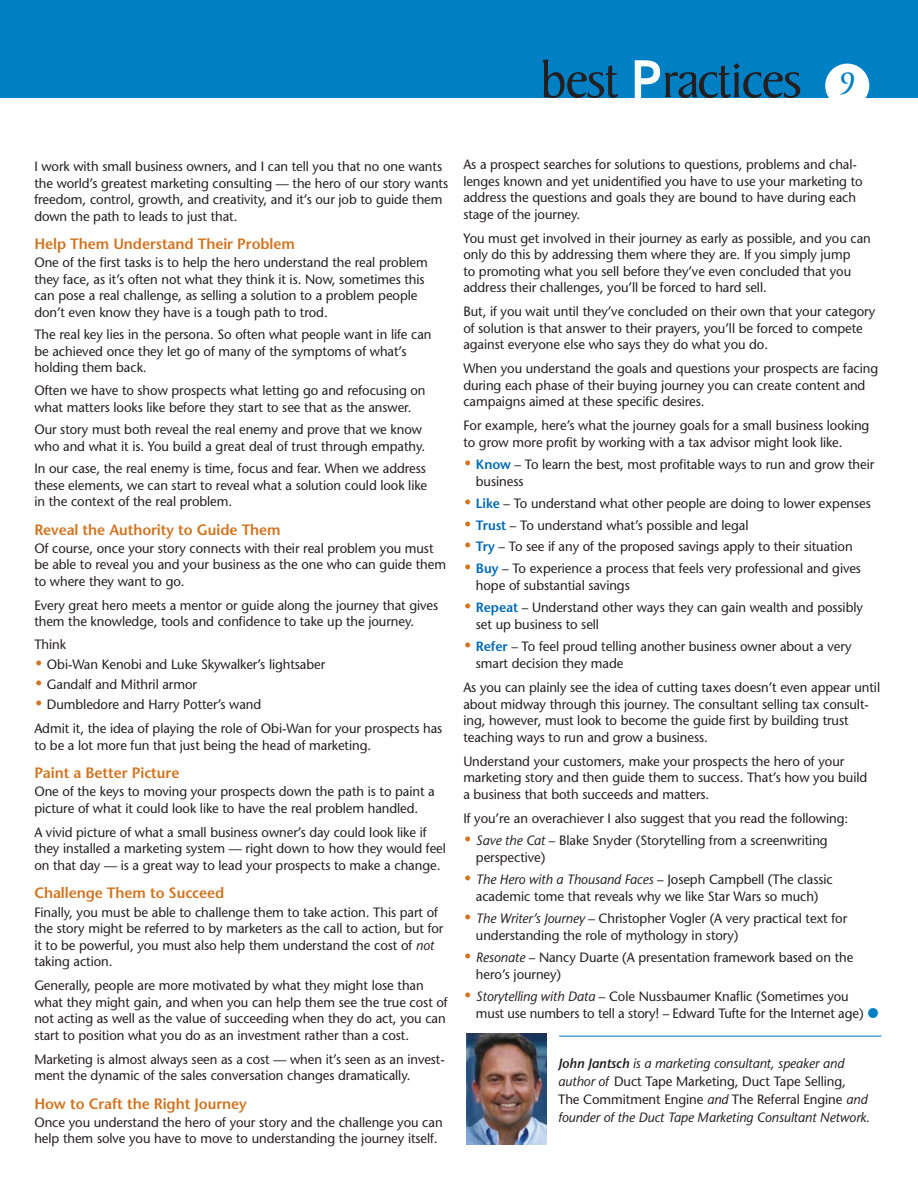
<style>
.page{position:relative;width:918px;height:1190px;background:#fff}
.page>*{position:absolute;margin:0;border:0;box-sizing:border-box;transform-origin:0 0}
.t1{font:54px "Baker Signet";letter-spacing:-.035em;color:#231f20}
.t2{font:600 15px "Stone Sans";letter-spacing:-.005em;color:#d27420}
.t3{font:13.5px/16.5px "Stone Sans";letter-spacing:-.005em;color:#231f20}
.t4{font:italic 13.5px/18px "Stone Sans";letter-spacing:-.005em;color:#231f20}
.s1{font-family:"SIL Hei Med Jian";color:#fff}
.s2{font-size:33.15px;color:#0080c4}
.s3{font-family:"Adobe Garamond Pro";font-style:italic;font-size:18px;color:#d27420}
.s4{font-style:italic}
.s5{font-weight:600;color:#006ab5}
.s6{font-weight:600;font-size:28.5px;color:#0080c4}
.s7{font-weight:600}
.s8{font-style:normal}
</style>
<div class="page">
<div style="left:0;top:0;width:917px;height:98px;background:#0080c4"></div>
<div style="left:824px;top:64px;width:44px;height:44px;background:#fff;border-radius:50%"></div>
<hr style="left:559px;top:1035px;width:321px;height:1px;background:#006ab5">
<img style="left:466px;top:1033px;width:80px;height:111px">
<h1 class="t1" style="left:540px;top:59px;width:316px">best <span class="s1">P</span>ractices <span class="s2">9</span></h1>
<p class="t3" style="left:34px;top:160px;width:415px">I work with small business owners, and I can tell you that no one wants the world’s greatest marketing consulting — the hero of our story wants freedom, control, growth, and creativity, and it’s our job to guide them down the path to leads to just that.</p>
<p class="t2" style="left:34px;top:238px;width:262px">Help Them Understand Their Problem</p>
<p class="t3" style="left:34px;top:256px;width:395px">One of the first tasks is to help the hero understand the real problem they face, as it’s often not what they think it is. Now, sometimes this can pose a real challenge, as selling a solution to a problem people don’t even know they have is a tough path to trod.</p>
<p class="t3" style="left:34px;top:328px;width:398px">The real key lies in the persona. So often what people want in life can be achieved once they let go of many of the symptoms of what’s holding them back.</p>
<p class="t3" style="left:34px;top:383px;width:392px">Often we have to show prospects what letting go and refocusing on what matters looks like before they start to see that as the answer.</p>
<p class="t3" style="left:34px;top:422px;width:392px">Our story must both reveal the real enemy and prove that we know who and what it is. You build a great deal of trust through empathy.</p>
<p class="t3" style="left:34px;top:461px;width:394px;text-align:justify">In our case, the real enemy is time, focus and fear. When we address these elements, we can start to reveal what a solution could look like in the context of the real problem.</p>
<p class="t2" style="left:34px;top:523px;width:248px">Reveal the Authority to Guide Them</p>
<p class="t3" style="left:34px;top:541px;width:413px">Of course, once your story connects with their real problem you must be able to reveal you and your business as the one who can guide them to where they want to go.</p>
<p class="t3" style="left:34px;top:598px;width:405px">Every great hero meets a mentor or guide along the journey that gives them the knowledge, tools and confidence to take up the journey.</p>
<p class="t3" style="left:34px;top:637px;width:33px">Think</p>
<p class="t3" style="left:34px;top:657px;width:292px"><span class="s3">•</span> Obi-Wan Kenobi and Luke Skywalker’s lightsaber</p>
<p class="t3" style="left:34px;top:677px;width:164px"><span class="s3">•</span> Gandalf and Mithril armor</p>
<p class="t3" style="left:34px;top:694px;width:409px;line-height:24px"><span class="s3">•</span> Dumbledore and Harry Potter’s wand<br>Admit it, the idea of playing the role of Obi-Wan for your prospects has</p>
<p class="t3" style="left:34px;top:738px;width:338px">to be a lot more fun that just being the head of marketing.</p>
<p class="t2" style="left:34px;top:767px;width:146px">Paint a Better Picture</p>
<p class="t3" style="left:34px;top:785px;width:402px">One of the keys to moving your prospects down the path is to paint a picture of what it could look like to have the real problem handled.</p>
<p class="t3" style="left:34px;top:825px;width:413px">A vivid picture of what a small business owner’s day could look like if they installed a marketing system — right down to how they would feel on that day — is a great way to lead your prospects to make a change.</p>
<p class="t2" style="left:34px;top:887px;width:191px">Challenge Them to Succeed</p>
<p class="t3" style="left:34px;top:905px;width:410px">Finally, you must be able to challenge them to take action. This part of the story might be referred to by marketers as the call to action, but for it to be powerful, you must also help them understand the cost of <span class="s4">not </span>taking action.</p>
<p class="t3" style="left:34px;top:978px;width:415px">Generally, people are more motivated by what they might lose than what they might gain, and when you can help them see the true cost of not acting as well as the value of succeeding when they do act, you can start to position what you do as an investment rather than a cost.</p>
<p class="t3" style="left:34px;top:1052px;width:412px">Marketing is almost always seen as a cost — when it’s seen as an invest&shy;ment the dynamic of the sales conversation changes dramatically.</p>
<p class="t2" style="left:34px;top:1097px;width:214px">How to Craft the Right Journey</p>
<p class="t3" style="left:34px;top:1115px;width:409px">Once you understand the hero of your story and the challenge you can help them solve you have to move to understanding the journey itself.</p>
<p class="t3" style="left:463px;top:158px;width:400px">As a prospect searches for solutions to questions, problems and chal&shy;lenges known and yet unidentified you have to use your marketing to address the questions and goals they are bound to have during each stage of the journey.</p>
<p class="t3" style="left:463px;top:231px;width:409px">You must get involved in their journey as early as possible, and you can only do this by addressing them where they are. If you simply jump<br>to promoting what you sell before they’ve even concluded that you address their challenges, you’ll be forced to hard sell.</p>
<p class="t3" style="left:463px;top:305px;width:413px">But, if you wait until they’ve concluded on their own that your category of solution is that answer to their prayers, you’ll be forced to compete against everyone else who says they do what you do.</p>
<p class="t3" style="left:463px;top:362px;width:416px">When you understand the goals and questions your prospects are facing during each phase of their buying journey you can create content and campaigns aimed at these specific desires.</p>
<p class="t3" style="left:463px;top:419px;width:407px">For example, here’s what the journey goals for a small business looking to grow more profit by working with a tax advisor might look like.</p>
<p class="t3" style="left:475px;top:457px;width:399px;line-height:17.2px;text-indent:-13px"><span class="s3">•</span> <span class="s5">Know</span> – To learn the best, most profitable ways to run and grow their business</p>
<p class="t3" style="left:463px;top:496px;width:409px"><span class="s3">•</span> <span class="s5">Like</span> – To understand what other people are doing to lower expenses</p>
<p class="t3" style="left:463px;top:518px;width:286px"><span class="s3">•</span> <span class="s5">Trust</span> – To understand what’s possible and legal</p>
<p class="t3" style="left:463px;top:539px;width:391px"><span class="s3">•</span> <span class="s5">Try</span> – To see if any of the proposed savings apply to their situation</p>
<p class="t3" style="left:475px;top:561px;width:386px;line-height:17.2px;text-indent:-13px"><span class="s3">•</span> <span class="s5">Buy</span> – To experience a process that feels very professional and gives hope of substantial savings</p>
<p class="t3" style="left:475px;top:600px;width:388px;line-height:17.2px;text-indent:-13px"><span class="s3">•</span> <span class="s5">Repeat</span> – Understand other ways they can gain wealth and possibly set up business to sell</p>
<p class="t3" style="left:475px;top:639px;width:377px;line-height:17.2px;text-indent:-13px"><span class="s3">•</span> <span class="s5">Refer</span> – To feel proud telling another business owner about a very smart decision they made</p>
<p class="t3" style="left:463px;top:680px;width:418px">As you can plainly see the idea of cutting taxes doesn’t even appear until about midway through this journey. The consultant selling tax consult&shy;ing, however, must look to become the guide first by building trust teaching ways to run and grow a business.</p>
<p class="t3" style="left:463px;top:754px;width:405px">Understand your customers, make your prospects the hero of your marketing story and then guide them to success. That’s how you build a business that both succeeds and matters.</p>
<p class="t3" style="left:463px;top:811px;width:386px">If you’re an overachiever I also suggest that you read the following:</p>
<p class="t3" style="left:475px;top:832px;width:353px;line-height:17.2px;text-indent:-13px"><span class="s3">•</span> <span class="s4">Save the Cat</span> – Blake Snyder (Storytelling from a screenwriting perspective)</p>
<p class="t3" style="left:463px;top:871px;width:371px;line-height:17.2px;text-align:center"><span class="s3">•</span> <span class="s4">The Hero with a Thousand Faces</span> – Joseph Campbell (The classic academic tome that reveals why we like Star Wars so much)</p>
<p class="t3" style="left:475px;top:910px;width:372px;line-height:17.2px;text-indent:-13px"><span class="s3">•</span> <span class="s4">The Writer’s Journey</span> – Christopher Vogler (A very practical text for understanding the role of mythology in story)</p>
<p class="t3" style="left:475px;top:949px;width:379px;line-height:17.2px;text-indent:-13px"><span class="s3">•</span> <span class="s4">Resonate</span> – Nancy Duarte (A presentation framework based on the hero’s journey)</p>
<p class="t3" style="left:475px;top:988px;width:405px;line-height:17.2px;text-indent:-13px"><span class="s3">•</span> <span class="s4">Storytelling with Data</span> – Cole Nussbaumer Knaflic (Sometimes you must use numbers to tell a story! – Edward Tufte for the Internet age) <span class="s6">•</span></p>
<p class="t4" style="left:558px;top:1055px;width:313px"><span class="s7">John Jantsch</span> is a marketing consultant, speaker and author of <span class="s8">Duct Tape Marketing, Duct Tape Selling, The Commitment Engine</span> and <span class="s8">The Referral Engine</span> and founder of the Duct Tape Marketing Consultant Network.</p>
</div>
